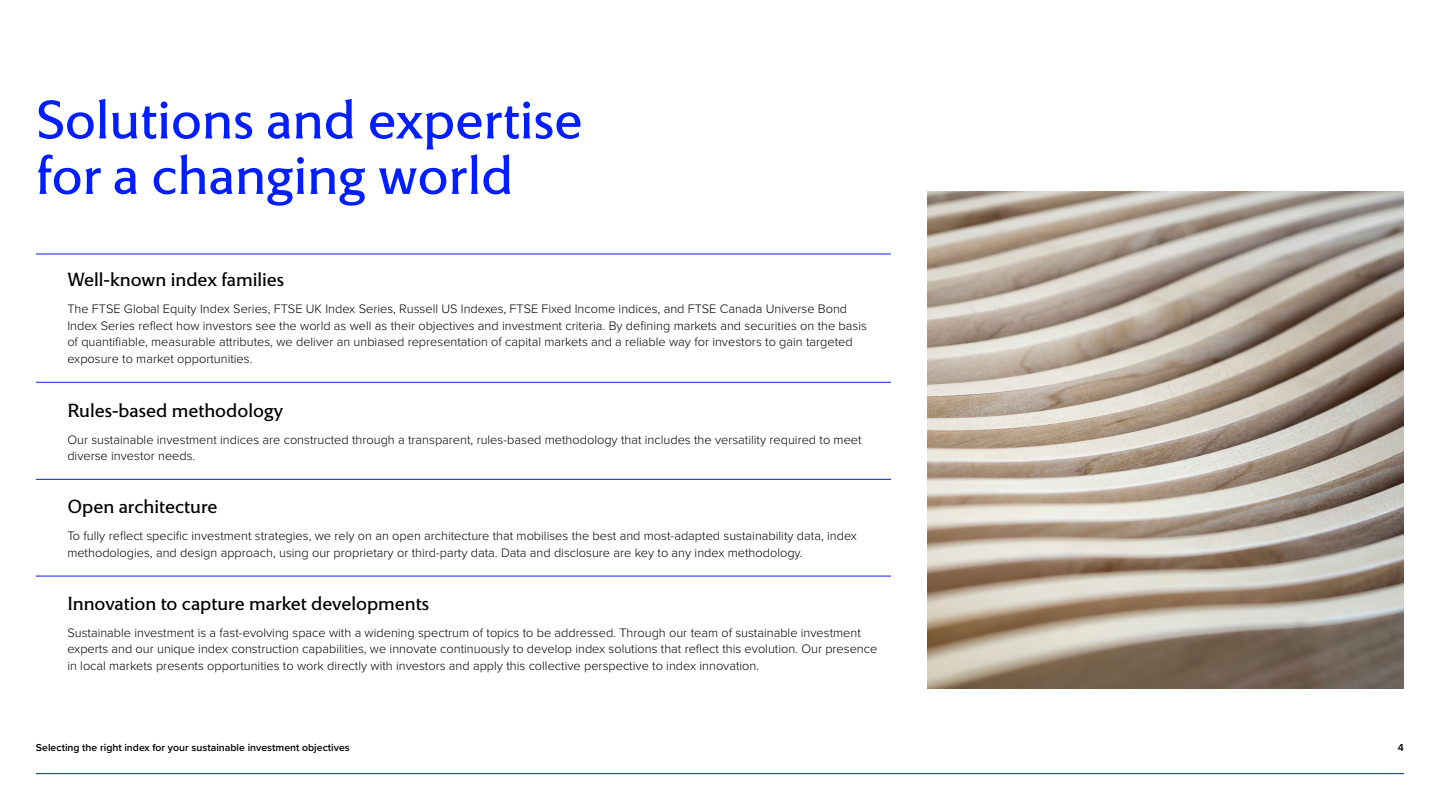
<style>
.page{position:relative;width:1440px;height:810px;background:#fff}
.page>*{position:absolute;margin:0;border:0;box-sizing:border-box;transform-origin:0 0}
.t1{font:55.5px/55.5px "LSEG Motto";color:#001eff}
.t2{font:19.5px "LSEG Motto";color:#000}
.t3{font:300 12.75px/16.5px "Proxima Nova";color:#000}
.t4{font:600 10.5px "Proxima Nova";color:#000}
</style>
<div class="page">
<hr style="left:36px;top:773px;width:1368px;height:1px;background:#001eff">
<hr style="left:36px;top:254px;width:855px;height:1px;background:#071df5">
<hr style="left:36px;top:382px;width:855px;height:1px;background:#071df5">
<hr style="left:36px;top:479px;width:855px;height:1px;background:#071df5">
<hr style="left:36px;top:576px;width:855px;height:1px;background:#071df5">
<img style="left:927px;top:191px;width:477px;height:498px">
<h1 class="t1" style="left:36px;top:92px;width:548px">Solutions and expertise for a changing world</h1>
<h2 class="t2" style="left:67px;top:268px;width:218px">Well-known index families</h2>
<p class="t3" style="left:67px;top:300px;width:801px">The FTSE Global Equity Index Series, FTSE UK Index Series, Russell US Indexes, FTSE Fixed Income indices, and FTSE Canada Universe Bond Index Series reflect how investors see the world as well as their objectives and investment criteria. By defining markets and securities on the basis of quantifiable, measurable attributes, we deliver an unbiased representation of capital markets and a reliable way for investors to gain targeted exposure to market opportunities.</p>
<h2 class="t2" style="left:67px;top:398px;width:217px">Rules-based methodology</h2>
<p class="t3" style="left:67px;top:430px;width:796px">Our sustainable investment indices are constructed through a transparent, rules-based methodology that includes the versatility required to meet diverse investor needs.</p>
<h2 class="t2" style="left:67px;top:495px;width:152px">Open architecture</h2>
<p class="t3" style="left:67px;top:527px;width:791px">To fully reflect specific investment strategies, we rely on an open architecture that mobilises the best and most-adapted sustainability data, index methodologies, and design approach, using our proprietary or third-party data. Data and disclosure are key to any index methodology.</p>
<h2 class="t2" style="left:67px;top:592px;width:363px">Innovation to capture market developments</h2>
<p class="t3" style="left:67px;top:624px;width:812px">Sustainable investment is a fast-evolving space with a widening spectrum of topics to be addressed. Through our team of sustainable investment experts and our unique index construction capabilities, we innovate continuously to develop index solutions that reflect this evolution. Our presence in local markets presents opportunities to work directly with investors and apply this collective perspective to index innovation.</p>
<p class="t4" style="left:36px;top:740px;width:315px">Selecting the right index for your sustainable investment objectives</p>
<p class="t4" style="left:1398px;top:740px;width:8px">4</p>
</div>
